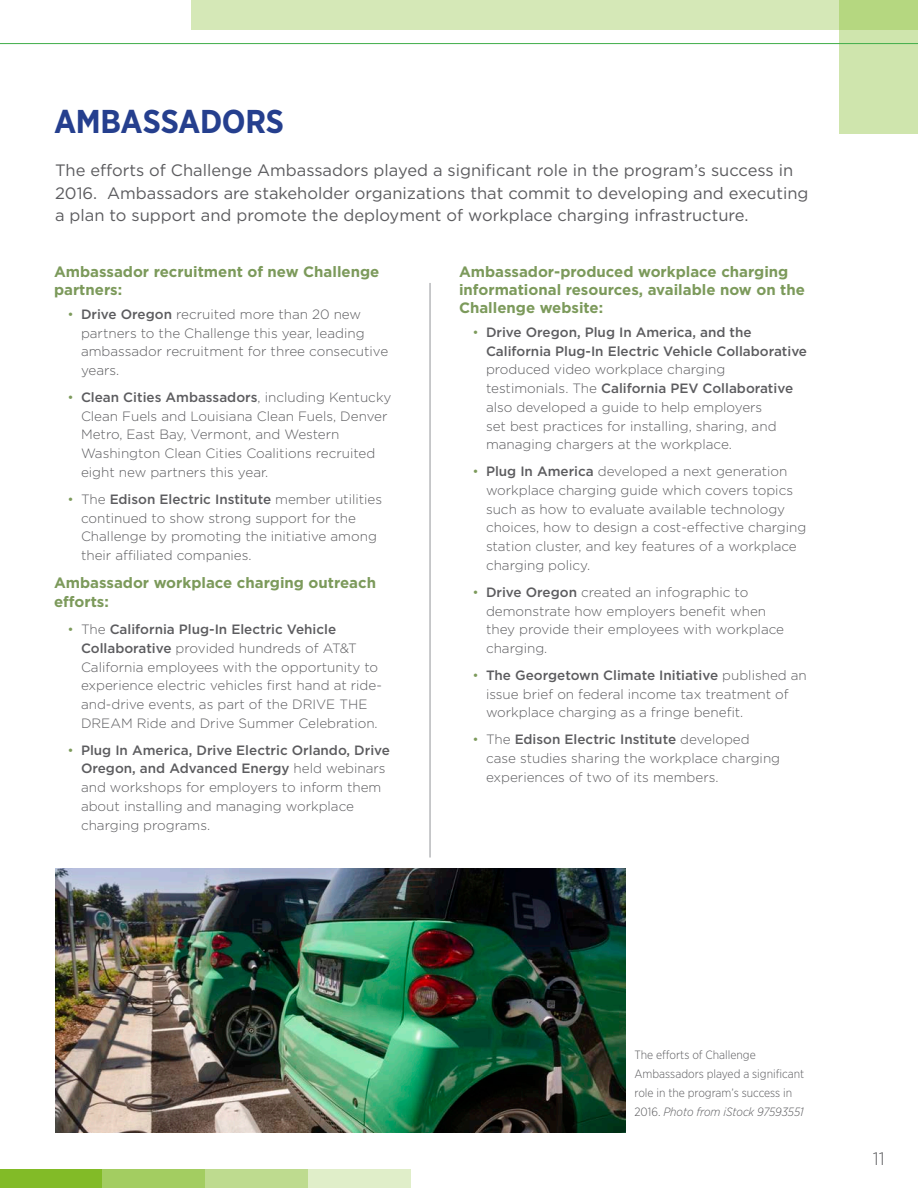
<style>
.page{position:relative;width:918px;height:1188px;background:#fff}
.page>*{position:absolute;margin:0;border:0;box-sizing:border-box;transform-origin:0 0}
.t1{font:700 33px "Gotham Narrow";letter-spacing:-.01em;color:#253f8e}
.t2{font:300 18px "Gotham";color:#5c5c5f}
.intro_text{font:16.5px/22.5px "Gotham";color:#5c5c5f}
.Bullet_-_body_text{font:700 15px/18px "Gotham";color:#7c9a5b}
.t3{font:300 13.5px/18.8px "Gotham";color:#5c5c5f}
.Bullet_-_body_text-2{font:300 12px/18.8px "Gotham Narrow";color:#5c5c5f}
.s1{color:#7c9a5b}
.s2{font-weight:500}
.s3{font-style:italic}
</style>
<div class="page">
<div style="left:839px;top:0;width:79px;height:134px;background:#cfe5ad"></div>
<svg style="left:191px;top:0;width:727px;height:30px;background:#d1e6b1"></svg>
<hr style="left:0;top:43px;width:918px;height:1px;background:#40ae49">
<div style="left:205px;top:1169px;width:103px;height:19px;background:#bedb8f"></div>
<div style="left:308px;top:1169px;width:103px;height:19px;background:#e0eec9"></div>
<div style="left:102px;top:1169px;width:103px;height:19px;background:#a3cd61"></div>
<div style="left:0;top:1169px;width:102px;height:19px;background:#82bb27"></div>
<hr style="left:430px;top:283px;width:1px;height:575px;background:#939598">
<img style="left:55px;top:868px;width:570px;height:265px">
<h1 class="t1" style="left:54px;top:101px;width:231px">AMBASSADORS</h1>
<p class="intro_text" style="left:55px;top:159px;width:755px">The efforts of Challenge Ambassadors played a significant role in the program’s success in<br>2016. Ambassadors are stakeholder organizations that commit to developing and executing a plan to support and promote the deployment of workplace charging infrastructure.</p>
<h4 class="Bullet_-_body_text" style="left:54px;top:262px;width:327px">Ambassador recruitment of new Challenge partners:</h4>
<p class="t3" style="left:81px;top:304px;width:309px;text-indent:-14px"><span class="s1">•</span> <span class="s2">Drive Oregon</span> recruited more than 20 new partners to the Challenge this year, leading ambassador recruitment for three consecutive years.</p>
<p class="t3" style="left:81px;top:387px;width:312px;text-indent:-14px"><span class="s1">•</span> <span class="s2">Clean Cities Ambassadors</span>, including Kentucky Clean Fuels and Louisiana Clean Fuels, Denver Metro, East Bay, Vermont, and Western Washington Clean Cities Coalitions recruited eight new partners this year.</p>
<p class="t3" style="left:81px;top:489px;width:303px;text-indent:-14px"><span class="s1">•</span> The <span class="s2">Edison Electric Institute</span> member utilities continued to show strong support for the Challenge by promoting the initiative among their affiliated companies.</p>
<p class="Bullet_-_body_text" style="left:54px;top:573px;width:324px;line-height:19.5px">Ambassador workplace charging outreach efforts:</p>
<p class="t3" style="left:81px;top:620px;width:302px;text-indent:-14px"><span class="s1">•</span> The <span class="s2">California Plug-In Electric Vehicle Collaborative</span> provided hundreds of AT&amp;T California employees with the opportunity to experience electric vehicles first hand at ride&shy;and-drive events, as part of the DRIVE THE DREAM Ride and Drive Summer Celebration.</p>
<p class="t3" style="left:81px;top:740px;width:311px;text-indent:-14px"><span class="s1">•</span> <span class="s2">Plug In America, Drive Electric Orlando, Drive Oregon, and Advanced Energy</span> held webinars and workshops for employers to inform them about installing and managing workplace charging programs.</p>
<h4 class="Bullet_-_body_text" style="left:459px;top:262px;width:347px">Ambassador-produced workplace charging informational resources, available now on the<br>Challenge website:</h4>
<p class="t3" style="left:486px;top:322px;width:323px;text-indent:-14px"><span class="s1">•</span> <span class="s2">Drive Oregon, Plug In America, and the California Plug-In Electric Vehicle Collaborative </span>produced video workplace charging testimonials. The <span class="s2">California PEV Collaborative </span>also developed a guide to help employers<br>set best practices for installing, sharing, and managing chargers at the workplace.</p>
<p class="t3" style="left:486px;top:462px;width:322px;text-indent:-14px"><span class="s1">•</span> <span class="s2">Plug In America</span> developed a next generation workplace charging guide which covers topics such as how to evaluate available technology choices, how to design a cost-effective charging station cluster, and key features of a workplace charging policy.</p>
<p class="t3" style="left:486px;top:582px;width:300px;text-indent:-14px"><span class="s1">•</span> <span class="s2">Drive Oregon</span> created an infographic to demonstrate how employers benefit when they provide their employees with workplace charging.</p>
<p class="t3" style="left:486px;top:665px;width:322px;text-indent:-14px"><span class="s1">•</span> <span class="s2">The Georgetown Climate Initiative</span> published an issue brief on federal income tax treatment of workplace charging as a fringe benefit.</p>
<p class="t3" style="left:486px;top:730px;width:296px;text-indent:-14px"><span class="s1">•</span> The <span class="s2">Edison Electric Institute</span> developed case studies sharing the workplace charging experiences of two of its members.</p>
<p class="Bullet_-_body_text-2" style="left:634px;top:1045px;width:171px">The efforts of Challenge<br>Ambassadors played a significant role in the program’s success in<br>2016. <span class="s3">Photo from iStock 97593551</span></p>
<h2 class="t2" style="left:873px;top:1147px;width:14px">11</h2>
</div>
